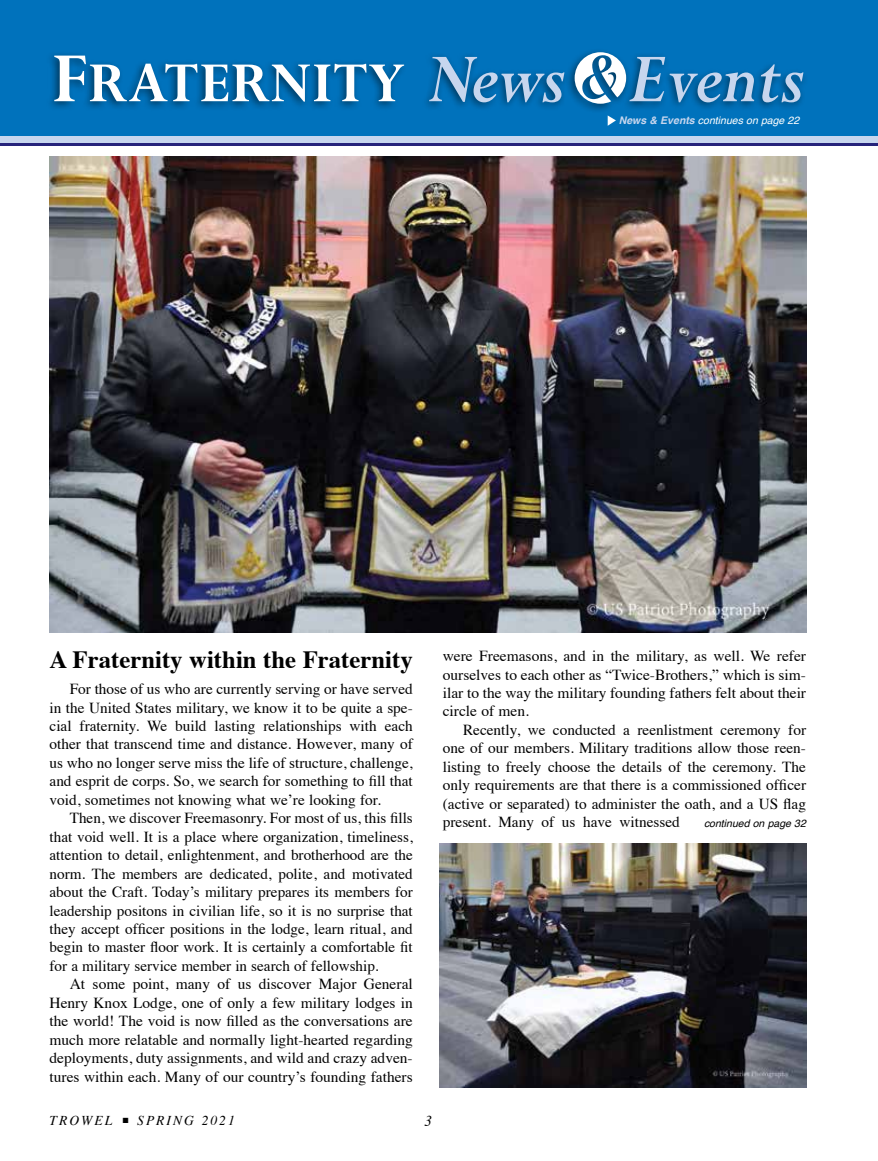
<style>
.page{position:relative;width:878px;height:1161px;background:#fff}
.page>*{position:absolute;margin:0;border:0;box-sizing:border-box;transform-origin:0 0}
.t1{font:italic 700 78px "Perpetua";letter-spacing:-.01em;color:#c7d6ee;scale:.9 1}
.t2{font:700 24.75px "Times";color:#000}
.t3{font:15.3px/18.5px "Times";color:#000;text-align:justify}
.t4{font:italic 15px "Times";color:#000}
.t5{font:italic 13.5px "Times";letter-spacing:.15em;color:#000}
.t6{font:italic 10.5px "Helvetica";color:#fff}
.t7{font:italic 10.5px "Helvetica";color:#000}
.s1{font-style:normal;color:#fff}
.s2{font-style:normal;font-size:62.55px;color:#fff}
.s3{font-weight:700;color:#c7d6ee}
</style>
<div class="page">
<div style="left:0;top:0;width:878px;height:136px;background:#0072bc"></div>
<div style="left:0;top:136px;width:878px;height:7px;background:#c7d6ee"></div>
<hr style="left:0;top:143px;width:878px;height:3px;background:#26247b">
<div style="left:45px;top:51px;width:763px;height:61px;background:#000;opacity:.5"></div>
<div style="left:565px;top:47px;width:66px;height:67px;background:#000;opacity:.5"></div>
<svg style="left:574px;top:52px;width:52px;height:52px;background:#82b0ce"></svg>
<div style="left:601px;top:112px;width:203px;height:16px;background:#0072bc;border-radius:8px"></div>
<svg style="left:607px;top:115px;width:9px;height:11px"></svg>
<img style="left:439px;top:843px;width:367px;height:244px">
<img style="left:49px;top:157px;width:757px;height:475px">
<h1 class="t1" style="left:51px;top:30px;width:838px"><span class="s1">F</span><span class="s2">RATERNITY</span> News Events</h1>
<p class="t6" style="left:619px;top:112px;width:182px"><span class="s3">News &amp; Events</span> continues on page 22</p>
<h2 class="t2" style="left:50px;top:636px;width:365px">A Fraternity within the Fraternity</h2>
<p class="t3" style="left:50px;top:678px;width:365px;text-indent:20px">For those of us who are currently serving or have served in the United States military, we know it to be quite a spe&shy;cial fraternity. We build lasting relationships with each other that transcend time and distance. However, many of us who no longer serve miss the life of structure, challenge, and esprit de corps. So, we search for something to fill that void, sometimes not knowing what we’re looking for.</p>
<p class="t3" style="left:50px;top:808px;width:365px;text-indent:20px">Then, we discover Freemasonry. For most of us, this fills that void well. It is a place where organization, timeliness, attention to detail, enlightenment, and brotherhood are the norm. The members are dedicated, polite, and motivated about the Craft. Today’s military prepares its members for leadership positons in civilian life, so it is no surprise that they accept officer positions in the lodge, learn ritual, and begin to master floor work. It is certainly a comfortable fit for a military service member in search of fellowship.</p>
<p class="t3" style="left:50px;top:974px;width:365px;text-indent:20px">At some point, many of us discover Major General Henry Knox Lodge, one of only a few military lodges in the world! The void is now filled as the conversations are much more relatable and normally light-hearted regarding deployments, duty assignments, and wild and crazy adven&shy;tures within each. Many of our country’s founding fathers</p>
<p class="t3" style="left:443px;top:645px;width:365px">were Freemasons, and in the military, as well. We refer ourselves to each other as “Twice-Brothers,” which is sim&shy;ilar to the way the military founding fathers felt about their circle of men.</p>
<p class="t3" style="left:443px;top:719px;width:365px;text-indent:20px">Recently, we conducted a reenlistment ceremony for one of our members. Military traditions allow those reen&shy;listing to freely choose the details of the ceremony. The only requirements are that there is a commissioned officer (active or separated) to administer the oath, and a US flag present. Many of us have witnessed</p>
<p class="t7" style="left:704px;top:815px;width:103px">continued on page 32</p>
<p class="t5" style="left:50px;top:1109px;width:187px">TROWEL ■ SPRING 2021</p>
<p class="t4" style="left:424px;top:1108px;width:9px">3</p>
</div>
